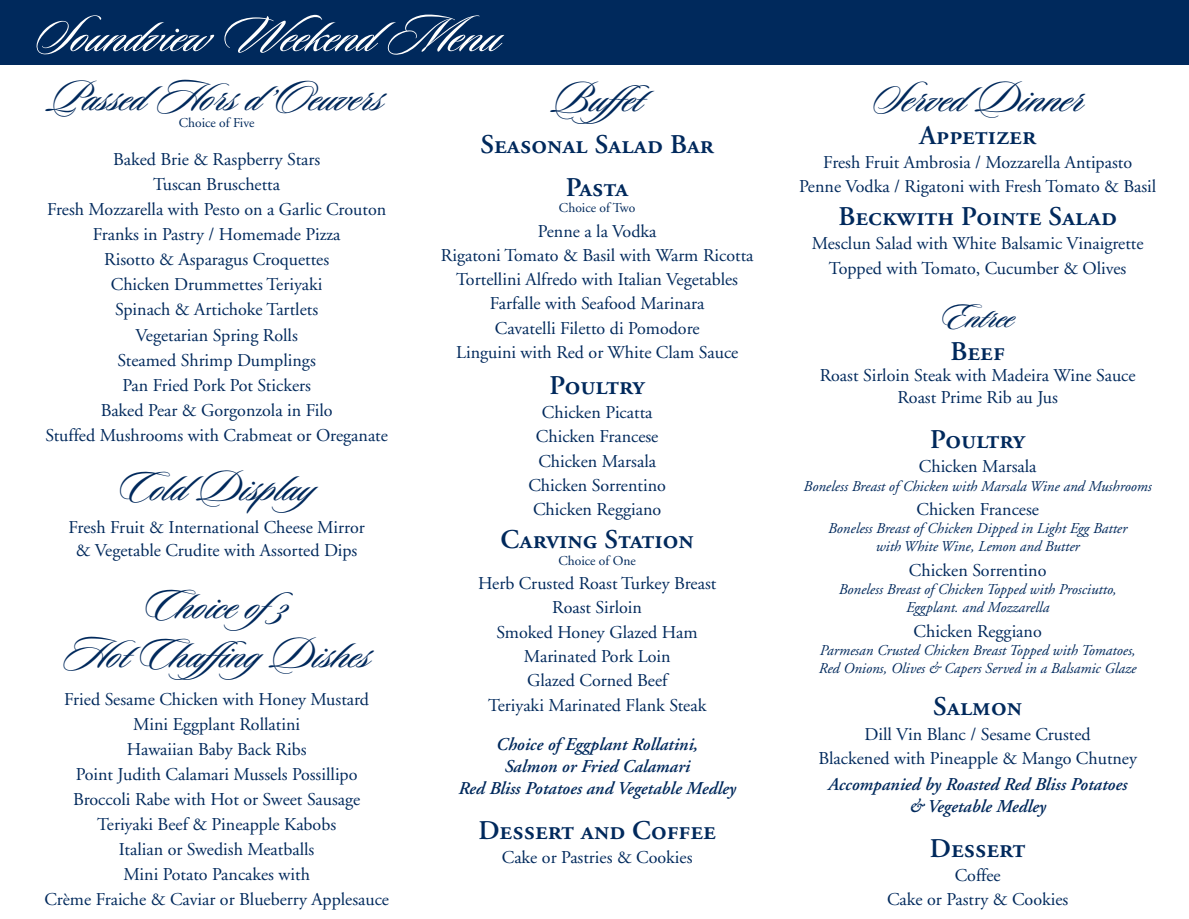
<style>
.page{position:relative;width:1189px;height:919px;background:#fff}
.page>*{position:absolute;margin:0;border:0;box-sizing:border-box;transform-origin:0 0}
.t1{font:54px "Sloop Script Medium One";color:#fff}
.t2{font:45px/49.1px "Sloop Script Medium One";color:#00295c}
.t3{font:36px "Sloop Script Medium One";color:#00295c}
.t4{font:27px/42.3px "Adobe Garamond Semibold SC";color:#00295c;text-align:center}
.t5{font:18px/25px "Adobe Garamond";color:#00295c;text-align:center}
.t6{font:italic 600 18px/21.9px "Adobe Garamond";color:#00295c;text-align:center}
.t7{font:italic 15px/18.3px "Adobe Garamond";color:#00295c;text-align:center}
.t8{font:13.5px "Adobe Garamond";color:#00295c}
</style>
<div class="page">
<div style="left:0;top:0;width:1188px;height:65px;background:#00295c"></div>
<h1 class="t1" style="left:34px;top:7px;width:467px">Soundview Weekend Menu</h1>
<h2 class="t2" style="left:50px;top:74px;width:335px">Passed Hors d ’Oeuvers</h2>
<p class="t8" style="left:179px;top:115px;width:77px">Choice of Five</p>
<p class="t5" style="left:45px;top:147px;width:344px">Baked Brie &amp; Raspberry Stars<br>Tuscan Bruschetta<br>Fresh Mozzarella with Pesto on a Garlic Crouton<br>Franks in Pastry / Homemade Pizza<br>Risotto &amp; Asparagus Croquettes<br>Chicken Drummettes Teriyaki<br>Spinach &amp; Artichoke Tartlets<br>Vegetarian Spring Rolls<br>Steamed Shrimp Dumplings<br>Pan Fried Pork Pot Stickers<br>Baked Pear &amp; Gorgonzola in Filo<br>Stuffed Mushrooms with Crabmeat or Oreganate</p>
<h2 class="t2" style="left:119px;top:464px;width:228px">Cold Display</h2>
<p class="t5" style="left:69px;top:516px;width:297px;line-height:22.6px">Fresh Fruit &amp; International Cheese Mirror &amp; Vegetable Crudite with Assorted Dips</p>
<h2 class="t2" style="left:63px;top:581px;width:309px;text-indent:82px">Choice of3<br>Hot ChaffingDishes</h2>
<p class="t5" style="left:44px;top:686px;width:346px">Fried Sesame Chicken with Honey Mustard<br>Mini Eggplant Rollatini<br>Hawaiian Baby Back Ribs<br>Point Judith Calamari Mussels Possillipo<br>Broccoli Rabe with Hot or Sweet Sausage Teriyaki Beef &amp; Pineapple Kabobs<br>Italian or Swedish Meatballs<br>Mini Potato Pancakes with<br>Crème Fraiche &amp; Caviar or Blueberry Applesauce</p>
<h2 class="t2" style="left:551px;top:75px;width:134px">Buffet</h2>
<h3 class="t4" style="left:480px;top:124px;width:235px">Seasonal Salad Bar<br>Pasta</h3>
<p class="t8" style="left:559px;top:201px;width:78px">Choice of Two</p>
<p class="t5" style="left:441px;top:219px;width:314px;line-height:24.3px">Penne a la Vodka<br>Rigatoni Tomato &amp; Basil with Warm Ricotta Tortellini Alfredo with Italian Vegetables Farfalle with Seafood Marinara<br>Cavatelli Filetto di Pomodore<br>Linguini with Red or White Clam Sauce</p>
<h3 class="t4" style="left:549px;top:364px;width:97px">Poultry</h3>
<p class="t5" style="left:528px;top:400px;width:139px;line-height:24.3px">Chicken Picatta<br>Chicken Francese<br>Chicken Marsala<br>Chicken Sorrentino<br>Chicken Reggiano</p>
<h3 class="t4" style="left:500px;top:519px;width:195px">Carving Station</h3>
<p class="t8" style="left:558px;top:553px;width:79px">Choice of One</p>
<p class="t5" style="left:478px;top:571px;width:240px;line-height:24.3px">Herb Crusted Roast Turkey Breast<br>Roast Sirloin<br>Smoked Honey Glazed Ham<br>Marinated Pork Loin<br>Glazed Corned Beef<br>Teriyaki Marinated Flank Steak</p>
<p class="t6" style="left:458px;top:733px;width:279px">Choice of Eggplant Rollatini,<br>Salmon or Fried Calamari<br>Red Bliss Potatoes and Vegetable Medley</p>
<h3 class="t4" style="left:478px;top:809px;width:239px">Dessert and Coffee</h3>
<p class="t5" style="left:501px;top:844px;width:192px">Cake or Pastries &amp; Cookies</p>
<h2 class="t2" style="left:871px;top:75px;width:213px">Served Dinner</h2>
<h3 class="t4" style="left:919px;top:115px;width:118px">Appetizer</h3>
<p class="t5" style="left:798px;top:151px;width:359px;line-height:24.3px">Fresh Fruit Ambrosia / Mozzarella Antipasto<br>Penne Vodka / Rigatoni with Fresh Tomato &amp; Basil</p>
<h3 class="t4" style="left:838px;top:196px;width:280px">Beckwith Pointe Salad</h3>
<p class="t5" style="left:811px;top:232px;width:333px;line-height:24.3px">Mesclun Salad with White Balsamic Vinaigrette<br>Topped with Tomato, Cucumber &amp; Olives</p>
<h3 class="t3" style="left:941px;top:298px;width:74px">Entree</h3>
<h3 class="t4" style="left:950px;top:330px;width:56px">Beef</h3>
<p class="t5" style="left:819px;top:365px;width:317px;line-height:21.9px">Roast Sirloin Steak with Madeira Wine Sauce<br>Roast Prime Rib au Jus</p>
<h3 class="t4" style="left:929px;top:418px;width:97px">Poultry</h3>
<p class="t5" style="left:918px;top:454px;width:119px">Chicken Marsala</p>
<p class="t7" style="left:803px;top:477px;width:349px">Boneless Breast of Chicken with Marsala Wine and Mushrooms</p>
<p class="t5" style="left:916px;top:497px;width:124px">Chicken Francese</p>
<p class="t7" style="left:828px;top:519px;width:300px">Boneless Breast of Chicken Dipped in Light Egg Batter with White Wine, Lemon and Butter</p>
<p class="t5" style="left:908px;top:557px;width:139px">Chicken Sorrentino</p>
<p class="t7" style="left:838px;top:580px;width:279px">Boneless Breast of Chicken Topped with Prosciutto,<br>Eggplant. and Mozzarella</p>
<p class="t5" style="left:913px;top:618px;width:130px">Chicken Reggiano</p>
<p class="t7" style="left:818px;top:641px;width:319px;text-align:left">Parmesan Crusted Chicken Breast Topped with Tomatoes,<br>Red Onions, Olives &amp; Capers Served in a Balsamic Glaze</p>
<h3 class="t4" style="left:933px;top:686px;width:90px">Salmon</h3>
<p class="t5" style="left:818px;top:722px;width:320px;line-height:24.3px">Dill Vin Blanc / Sesame Crusted<br>Blackened with Pineapple &amp; Mango Chutney</p>
<p class="t6" style="left:828px;top:773px;width:300px">Accompanied by Roasted Red Bliss Potatoes &amp; Vegetable Medley</p>
<h3 class="t4" style="left:929px;top:827px;width:97px">Dessert</h3>
<p class="t5" style="left:886px;top:863px;width:183px;line-height:24.3px">Coffee<br>Cake or Pastry &amp; Cookies</p>
</div>
